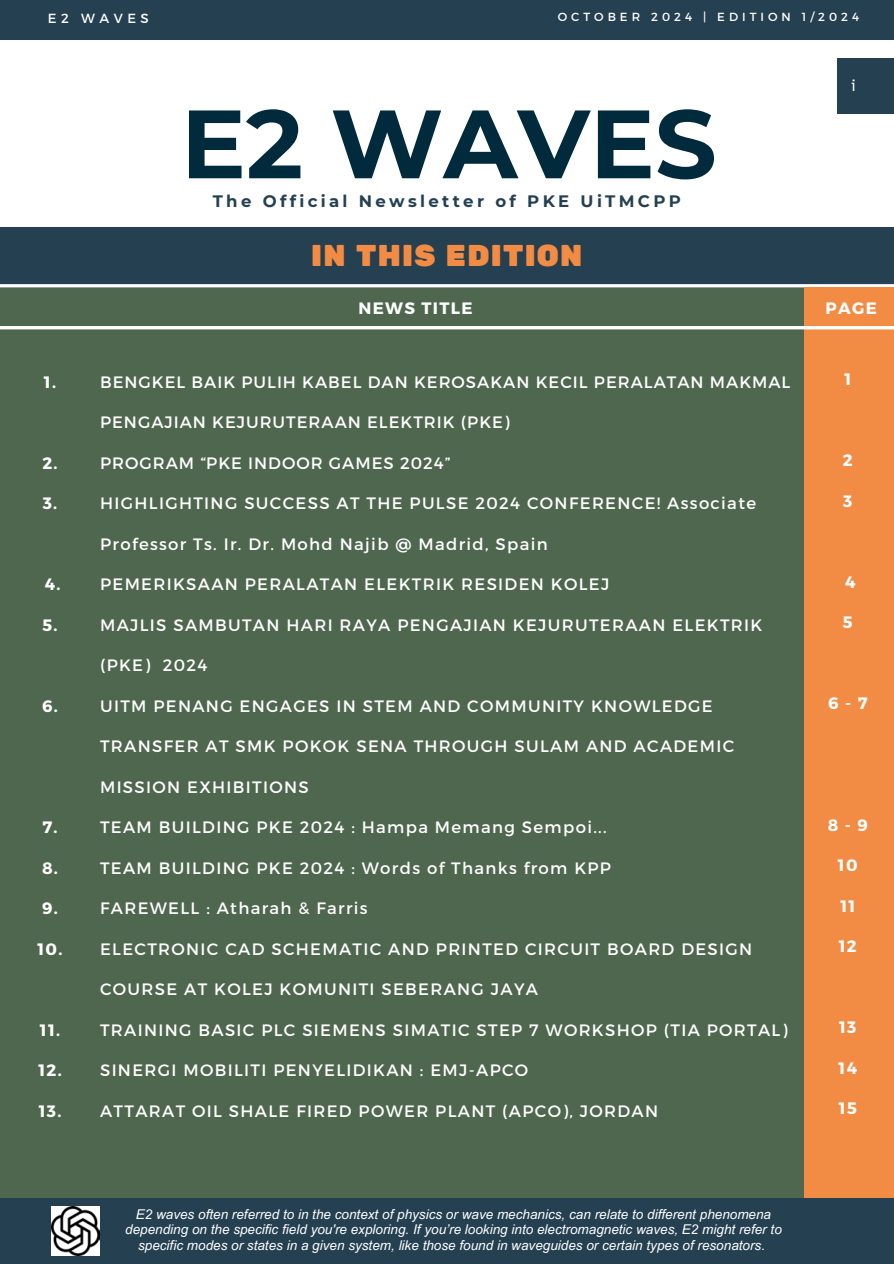
<style>
.page{position:relative;width:894px;height:1264px;background:#fff}
.page>*{position:absolute;margin:0;border:0;box-sizing:border-box;transform-origin:0 0}
.t1{font:700 96.9px "Montserrat";color:#022a3d}
.t2{font:30px "Rubik One";letter-spacing:.02em;color:#f28b43}
.t3{font:16.5px "Montserrat";letter-spacing:.08em;color:#fff}
.t4{font:16.5px "Montserrat";letter-spacing:.06em;color:#fff}
.t5{font:700 16.5px "Montserrat";letter-spacing:.08em;color:#fff}
.t6{font:700 16.5px "Montserrat";letter-spacing:.2em;color:#244051}
.t7{font:16.5px "Atkinson Hyperlegible";color:#fff}
.t8{font:italic 13.5px/15.8px "Arial MT Pro";color:#fff;text-align:center}
.t9{font:13.2px "Montserrat";letter-spacing:.34em;color:#fff}
.t10{font:11.7px "Montserrat";letter-spacing:.34em;color:#fff}
</style>
<div class="page">
<div style="left:0;top:287px;width:893px;height:976px;background:#4f674f"></div>
<div style="left:0;top:227px;width:893px;height:60px;background:#244051"></div>
<div style="left:0;top:0;width:893px;height:40px;background:#244051"></div>
<div style="left:837px;top:58px;width:56px;height:56px;background:#244051"></div>
<hr style="left:0;top:284px;width:893px;height:3px;background:#fff">
<div style="left:804px;top:287px;width:89px;height:976px;background:#f28b43"></div>
<hr style="left:0;top:326px;width:893px;height:3px;background:#fff">
<div style="left:0;top:1198px;width:893px;height:65px;background:#244051"></div>
<img style="left:51px;top:1206px;width:49px;height:49px">
<p class="t9" style="left:48px;top:10px;width:102px">E2 WAVES</p>
<p class="t10" style="left:557px;top:9px;width:303px">OCTOBER 2024 | EDITION 1/2024</p>
<h1 class="t1" style="left:181px;top:84px;width:537px">E2 WAVES</h1>
<p class="t6" style="left:213px;top:191px;width:469px">The Official Newsletter of PKE UiTMCPP</p>
<h2 class="t2" style="left:311px;top:238px;width:273px">IN THIS EDITION</h2>
<p class="t7" style="left:850px;top:75px;width:6px">i</p>
<p class="t5" style="left:44px;top:371px;width:14px">1.</p>
<p class="t5" style="left:42px;top:452px;width:17px">2.</p>
<p class="t5" style="left:43px;top:492px;width:16px">3.</p>
<p class="t5" style="left:45px;top:573px;width:17px">4.</p>
<p class="t5" style="left:42px;top:614px;width:17px">5.</p>
<p class="t5" style="left:42px;top:695px;width:17px">6.</p>
<p class="t5" style="left:42px;top:816px;width:17px">7.</p>
<p class="t5" style="left:42px;top:857px;width:17px">8.</p>
<p class="t5" style="left:42px;top:897px;width:17px">9.</p>
<p class="t5" style="left:37px;top:938px;width:27px">10.</p>
<p class="t5" style="left:40px;top:1019px;width:22px">11.</p>
<p class="t5" style="left:38px;top:1059px;width:25px">12.</p>
<p class="t5" style="left:39px;top:1100px;width:24px">13.</p>
<p class="t5" style="left:358px;top:297px;width:116px">NEWS TITLE</p>
<p class="t5" style="left:825px;top:298px;width:53px">PAGE</p>
<p class="t4" style="left:100px;top:371px;width:691px">BENGKEL BAIK PULIH KABEL DAN KEROSAKAN KECIL PERALATAN MAKMAL</p>
<p class="t4" style="left:100px;top:411px;width:411px">PENGAJIAN KEJURUTERAAN ELEKTRIK (PKE)</p>
<p class="t4" style="left:100px;top:452px;width:351px">PROGRAM “PKE INDOOR GAMES 2024”</p>
<p class="t3" style="left:100px;top:492px;width:657px">HIGHLIGHTING SUCCESS AT THE PULSE 2024 CONFERENCE! Associate</p>
<p class="t3" style="left:100px;top:533px;width:449px">Professor Ts. Ir. Dr. Mohd Najib @ Madrid, Spain</p>
<p class="t3" style="left:100px;top:573px;width:510px">PEMERIKSAAN PERALATAN ELEKTRIK RESIDEN KOLEJ</p>
<p class="t3" style="left:100px;top:614px;width:663px">MAJLIS SAMBUTAN HARI RAYA PENGAJIAN KEJURUTERAAN ELEKTRIK</p>
<p class="t3" style="left:100px;top:654px;width:109px">(PKE) 2024</p>
<p class="t3" style="left:100px;top:695px;width:614px">UITM PENANG ENGAGES IN STEM AND COMMUNITY KNOWLEDGE</p>
<p class="t3" style="left:100px;top:735px;width:635px">TRANSFER AT SMK POKOK SENA THROUGH SULAM AND ACADEMIC</p>
<p class="t3" style="left:100px;top:776px;width:210px">MISSION EXHIBITIONS</p>
<p class="t3" style="left:100px;top:816px;width:508px">TEAM BUILDING PKE 2024 : Hampa Memang Sempoi...</p>
<p class="t3" style="left:100px;top:857px;width:512px">TEAM BUILDING PKE 2024 : Words of Thanks from KPP</p>
<p class="t3" style="left:100px;top:897px;width:269px">FAREWELL : Atharah &amp; Farris</p>
<p class="t3" style="left:100px;top:938px;width:653px">ELECTRONIC CAD SCHEMATIC AND PRINTED CIRCUIT BOARD DESIGN</p>
<p class="t3" style="left:100px;top:978px;width:439px">COURSE AT KOLEJ KOMUNITI SEBERANG JAYA</p>
<p class="t3" style="left:100px;top:1019px;width:688px">TRAINING BASIC PLC SIEMENS SIMATIC STEP 7 WORKSHOP (TIA PORTAL)</p>
<p class="t3" style="left:100px;top:1059px;width:429px">SINERGI MOBILITI PENYELIDIKAN : EMJ-APCO</p>
<p class="t3" style="left:100px;top:1100px;width:559px">ATTARAT OIL SHALE FIRED POWER PLANT (APCO), JORDAN</p>
<p class="t8" style="left:125px;top:1207px;width:658px">E2 waves often referred to in the context of physics or wave mechanics, can relate to different phenomena depending on the specific field you're exploring. If you’re looking into electromagnetic waves, E2 might refer to specific modes or states in a given system, like those found in waveguides or certain types of resonators.</p>
<p class="t5" style="left:844px;top:368px;width:8px">1</p>
<p class="t5" style="left:842px;top:449px;width:11px">2</p>
<p class="t5" style="left:843px;top:490px;width:11px">3</p>
<p class="t5" style="left:845px;top:571px;width:12px">4</p>
<p class="t5" style="left:842px;top:611px;width:11px">5</p>
<p class="t5" style="left:827px;top:692px;width:41px">6 - 7</p>
<p class="t5" style="left:827px;top:814px;width:42px">8 - 9</p>
<p class="t5" style="left:837px;top:854px;width:21px">10</p>
<p class="t5" style="left:840px;top:895px;width:16px">11</p>
<p class="t5" style="left:838px;top:935px;width:20px">12</p>
<p class="t5" style="left:838px;top:1016px;width:19px">13</p>
<p class="t5" style="left:838px;top:1057px;width:20px">14</p>
<p class="t5" style="left:838px;top:1097px;width:19px">15</p>
</div>
